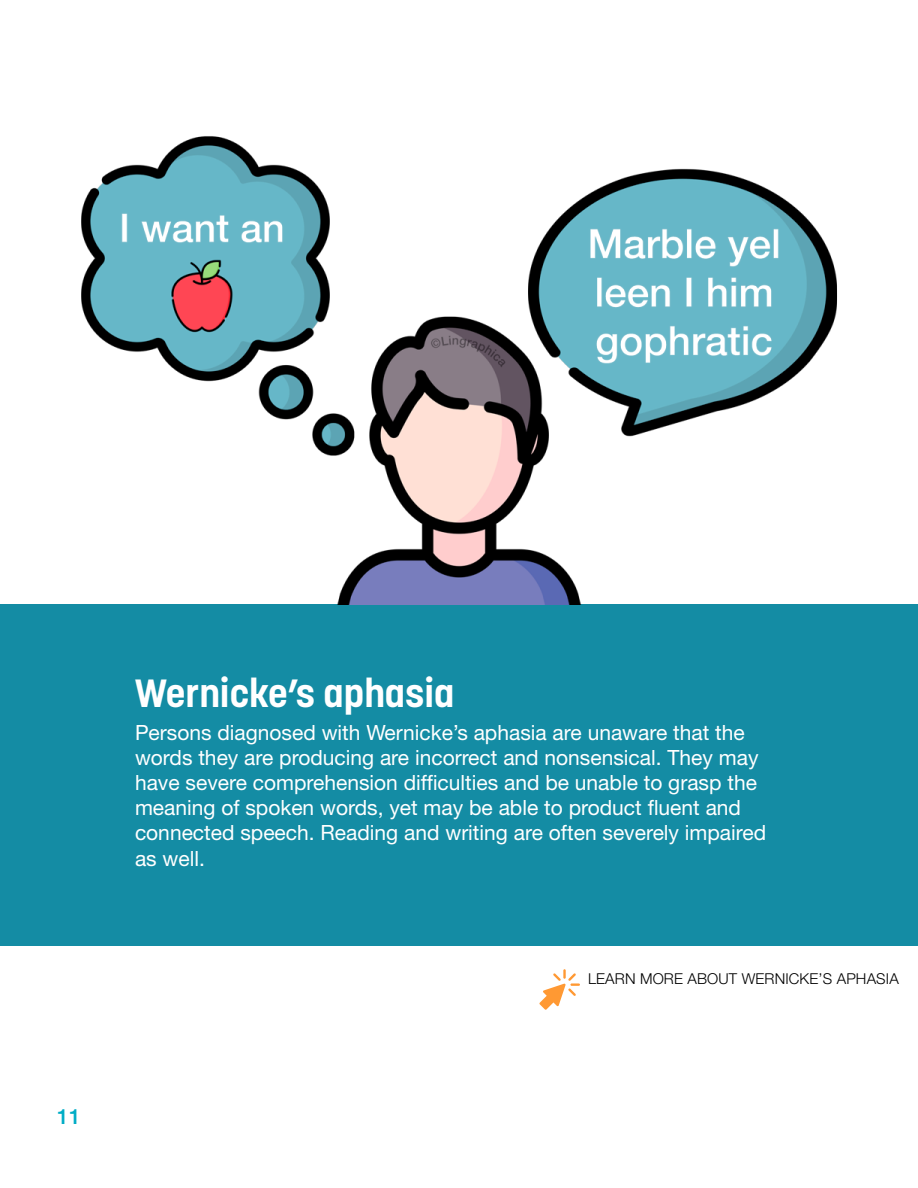
<style>
.page{position:relative;width:918px;height:1188px;background:#fff}
.page>*{position:absolute;margin:0;border:0;box-sizing:border-box;transform-origin:0 0}
.t1{font:700 39px "Korolev";color:#fff}
.Paragraph_Style_1{font:21px/25.2px "Helvetica Neue LT Std";color:#fff}
.t2{font:500 21px "Helvetica Neue";color:#00adc6}
.t3{font:300 15px "Helvetica Neue LT Std";letter-spacing:.01em;color:#000}
</style>
<div class="page">
<div style="left:0;top:604px;width:918px;height:341px;background:#148ca4"></div>
<img style="left:81px;top:136px;width:757px;height:468px">
<svg style="left:539px;top:969px;width:41px;height:41px"></svg>
<p class="t2" style="left:57px;top:1100px;width:25px">11</p>
<p class="t1" style="left:135px;top:669px;width:321px">Wernicke’s aphasia</p>
<p class="Paragraph_Style_1" style="left:135px;top:719px;width:633px">Persons diagnosed with Wernicke’s aphasia are unaware that the words they are producing are incorrect and nonsensical. They may have severe comprehension difficulties and be unable to grasp the meaning of spoken words, yet may be able to product fluent and connected speech. Reading and writing are often severely impaired as well.</p>
<p class="t3" style="left:588px;top:969px;width:312px">LEARN MORE ABOUT WERNICKE’S APHASIA</p>
</div>
